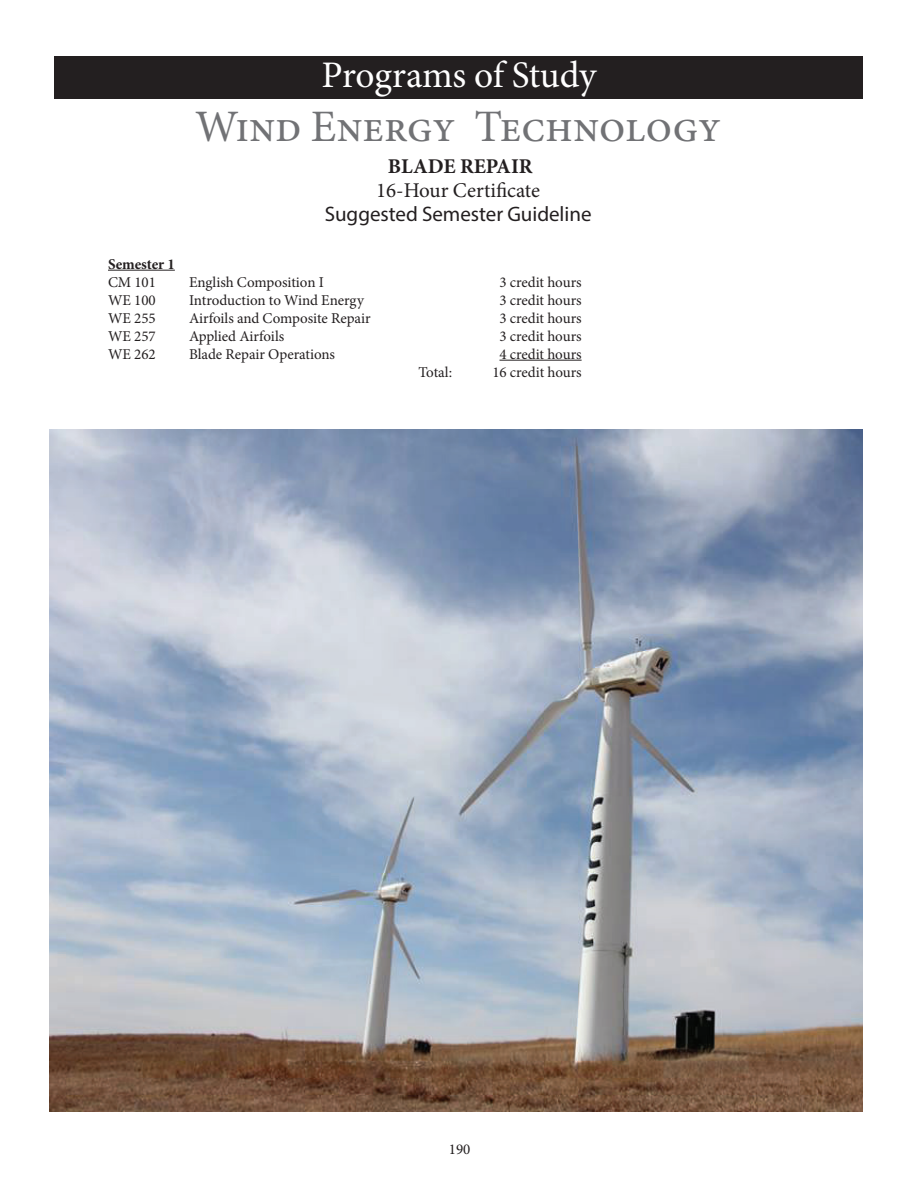
<style>
.page{position:relative;width:918px;height:1188px;background:#fff}
.page>*{position:absolute;margin:0;border:0;box-sizing:border-box;transform-origin:0 0}
.t1{font:45px "Minion Pro";color:#717275}
.t2{font:37.5px "Minion Pro";letter-spacing:-.01em;color:#fff}
.t3{font:21px "Myriad Pro";color:#231f20}
.t4{font:21px "Minion Pro";color:#231f20}
.t5{font:700 21px "Minion Pro";color:#231f20}
.t6{font:15px "Minion Pro";color:#231f20}
.t7{font:700 15px "Minion Pro";letter-spacing:-.005em;color:#231f20}
</style>
<div class="page">
<div style="left:55px;top:56px;width:808px;height:43px;background:#231f20"></div>
<hr style="left:108px;top:270px;width:67px;height:1px;background:#231f20">
<hr style="left:500px;top:360px;width:82px;height:1px;background:#231f20">
<img style="left:49px;top:430px;width:813px;height:682px">
<h2 class="t2" style="left:322px;top:50px;width:276px">Programs of Study</h2>
<h1 class="t1" style="left:195px;top:96px;width:528px">Wind Energy Technology</h1>
<h3 class="t5" style="left:388px;top:151px;width:146px">BLADE REPAIR</h3>
<h3 class="t4" style="left:376px;top:176px;width:165px">16-Hour Certificate</h3>
<h3 class="t3" style="left:325px;top:201px;width:268px">Suggested Semester Guideline</h3>
<p class="t7" style="left:108px;top:253px;width:68px">Semester 1</p>
<p class="t6" style="left:108px;top:272px;width:50px">CM 101</p>
<p class="t6" style="left:189px;top:272px;width:136px">English Composition I</p>
<p class="t6" style="left:500px;top:272px;width:84px">3 credit hours</p>
<p class="t6" style="left:108px;top:290px;width:49px">WE 100</p>
<p class="t6" style="left:189px;top:290px;width:177px">Introduction to Wind Energy</p>
<p class="t6" style="left:500px;top:290px;width:84px">3 credit hours</p>
<p class="t6" style="left:108px;top:308px;width:49px">WE 255</p>
<p class="t6" style="left:189px;top:308px;width:183px">Airfoils and Composite Repair</p>
<p class="t6" style="left:500px;top:308px;width:84px">3 credit hours</p>
<p class="t6" style="left:108px;top:326px;width:49px">WE 257</p>
<p class="t6" style="left:189px;top:326px;width:97px">Applied Airfoils</p>
<p class="t6" style="left:500px;top:326px;width:84px">3 credit hours</p>
<p class="t6" style="left:108px;top:344px;width:49px">WE 262</p>
<p class="t6" style="left:189px;top:344px;width:148px">Blade Repair Operations</p>
<p class="t6" style="left:500px;top:344px;width:84px">4 credit hours</p>
<p class="t6" style="left:418px;top:362px;width:35px">Total:</p>
<p class="t6" style="left:492px;top:362px;width:91px">16 credit hours</p>
<p class="t6" style="left:449px;top:1139px;width:23px">190</p>
</div>
